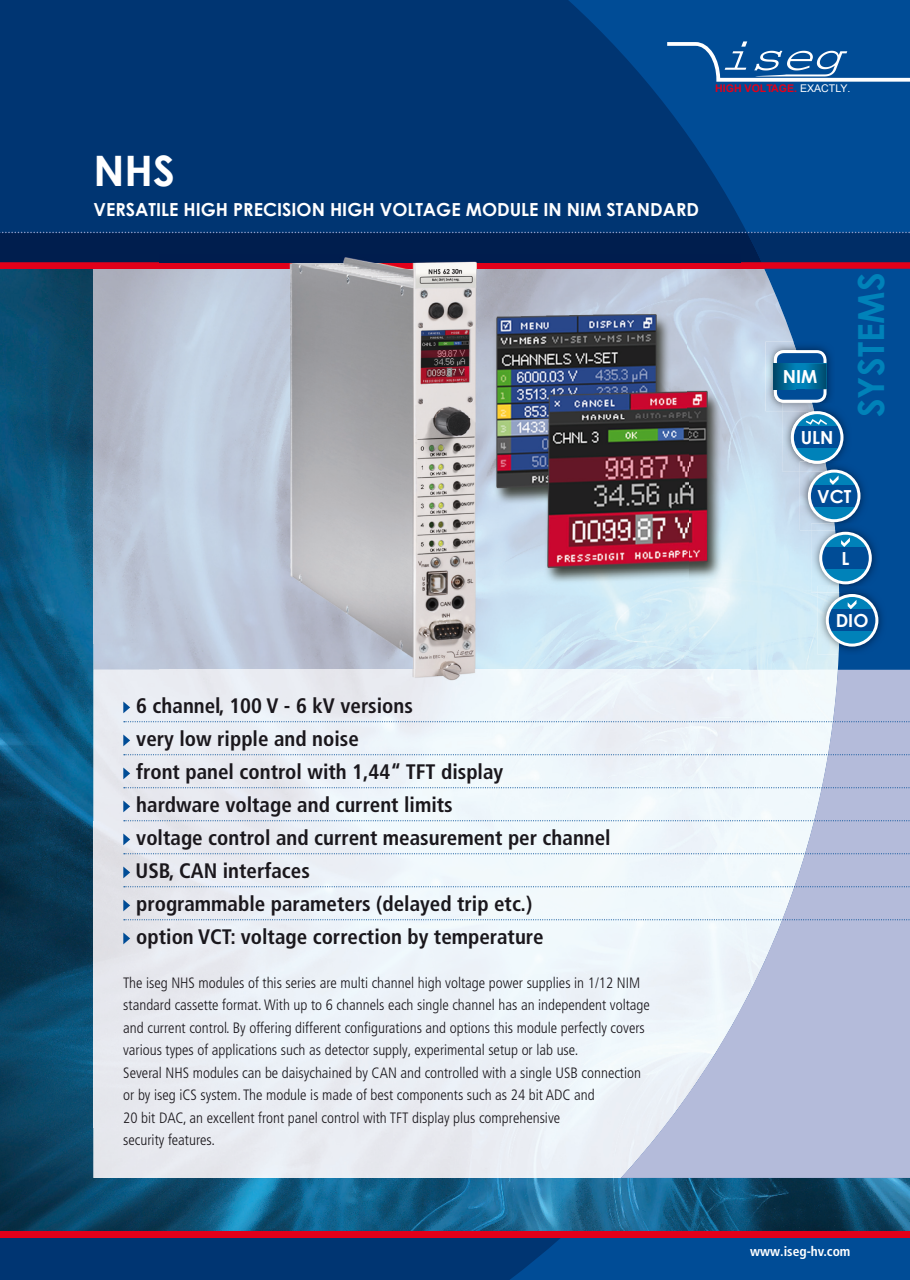
<style>
.page{position:relative;width:910px;height:1280px;background:#fff}
.page>*{position:absolute;margin:0;border:0;box-sizing:border-box;transform-origin:0 0}
.t1{font:700 42px "Century Gothic";color:#fff}
.t2{font:700 36px "Century Gothic";color:#0082b9}
.t3{font:700 condensed 21px/33px "Frutiger LT Pro";color:#1a171c}
.t4{font:700 18px "Century Gothic";color:#fff}
.t5{font:300 condensed 15px/22.5px "Frutiger LT Pro";color:#1a171c}
.t6{font:700 condensed 13.5px "Frutiger LT Pro";color:#fff}
.t7{font:700 10.65px "Arial";color:#e2001a}
.s1{font-weight:400;color:#fff}
</style>
<div class="page">
<img style="left:0;top:270px;width:910px;height:961px">
<div style="left:0;top:1237px;width:910px;height:43px;background:#004c96"></div>
<div style="left:0;top:0;width:910px;height:269px;background:#004c96"></div>
<img style="left:0;top:269px;width:94px;height:1px">
<div style="left:0;top:1237px;width:561px;height:43px;background:#003572"></div>
<svg style="left:0;top:0;width:747px;height:232px;background:#003775"></svg>
<img style="left:94px;top:269px;width:65px;height:401px">
<img style="left:144px;top:1178px;width:766px;height:1px">
<svg style="left:667px;top:41px;width:243px;height:41px"></svg>
<div style="left:0;top:262px;width:910px;height:7px;background:#e2001a"></div>
<svg style="left:0;top:232px;width:910px;height:30px;background:#022355"></svg>
<div style="left:0;top:1231px;width:910px;height:6px;background:#e2001a"></div>
<svg style="left:741px;top:269px;width:169px;height:401px;background:#5d91bf"></svg>
<img style="left:94px;top:670px;width:265px;height:457px">
<div style="left:359px;top:689px;width:262px;height:438px;background:#eef5fb"></div>
<div style="left:94px;top:1127px;width:527px;height:51px;background:#e9ebf1"></div>
<svg style="left:621px;top:670px;width:289px;height:508px;fill:#b4bbda"></svg>
<svg style="left:124px;top:721px;width:786px;height:1px"></svg>
<svg style="left:124px;top:754px;width:786px;height:1px"></svg>
<svg style="left:124px;top:787px;width:786px;height:1px"></svg>
<svg style="left:124px;top:820px;width:786px;height:1px"></svg>
<svg style="left:124px;top:853px;width:786px;height:1px"></svg>
<svg style="left:124px;top:886px;width:786px;height:1px"></svg>
<svg style="left:124px;top:919px;width:786px;height:1px"></svg>
<svg style="left:123px;top:701px;width:7px;height:12px"></svg>
<svg style="left:123px;top:734px;width:7px;height:12px"></svg>
<svg style="left:123px;top:767px;width:7px;height:12px"></svg>
<svg style="left:123px;top:800px;width:7px;height:12px"></svg>
<svg style="left:123px;top:833px;width:7px;height:12px"></svg>
<svg style="left:123px;top:866px;width:7px;height:12px"></svg>
<svg style="left:123px;top:899px;width:7px;height:12px"></svg>
<svg style="left:123px;top:932px;width:7px;height:12px"></svg>
<img style="left:765px;top:342px;width:28px;height:69px">
<img style="left:793px;top:342px;width:42px;height:61px">
<svg style="left:774px;top:350px;width:52px;height:53px;background:#307bac"></svg>
<svg style="left:774px;top:364px;width:21px;height:25px"></svg>
<img style="left:811px;top:530px;width:24px;height:62px">
<img style="left:835px;top:524px;width:45px;height:62px">
<svg style="left:821px;top:533px;width:49px;height:50px"></svg>
<div style="left:821px;top:547px;width:49px;height:22px;background:#004c96"></div>
<div style="left:819px;top:532px;width:53px;height:52px;border:3px solid #fff;border-radius:50%"></div>
<svg style="left:841px;top:538px;width:9px;height:9px"></svg>
<img style="left:818px;top:586px;width:68px;height:69px">
<img style="left:839px;top:586px;width:41px;height:6px">
<svg style="left:827px;top:595px;width:50px;height:50px"></svg>
<div style="left:827px;top:610px;width:50px;height:21px;background:#004c96"></div>
<div style="left:826px;top:594px;width:52px;height:53px;border:3px solid #fff;border-radius:50%"></div>
<svg style="left:848px;top:600px;width:8px;height:9px"></svg>
<img style="left:783px;top:403px;width:29px;height:69px">
<img style="left:835px;top:403px;width:17px;height:58px">
<img style="left:812px;top:403px;width:23px;height:8px">
<svg style="left:791px;top:411px;width:52px;height:53px;background:#3e83b4"></svg>
<img style="left:800px;top:472px;width:27px;height:58px">
<img style="left:827px;top:461px;width:42px;height:63px">
<img style="left:811px;top:524px;width:58px;height:6px">
<img style="left:800px;top:461px;width:25px;height:11px">
<img style="left:825px;top:461px;width:27px;height:11px">
<img style="left:807px;top:461px;width:21px;height:3px">
<svg style="left:809px;top:471px;width:50px;height:50px"></svg>
<div style="left:809px;top:485px;width:50px;height:21px;background:#004c96"></div>
<div style="left:808px;top:470px;width:52px;height:52px;border:3px solid #fff;border-radius:50%"></div>
<svg style="left:830px;top:475px;width:9px;height:10px"></svg>
<img style="left:159px;top:254px;width:582px;height:435px">
<p class="t7" style="left:715px;top:82px;width:137px">HIGH VOLTAGE. <span class="s1">EXACTLY.</span></p>
<h1 class="t1" style="left:94px;top:144px;width:83px">NHS</h1>
<p class="t4" style="left:94px;top:198px;width:607px">VERSATILE HIGH PRECISION HIGH VOLTAGE MODULE IN NIM STANDARD</p>
<p class="t4" style="left:783px;top:365px;width:36px">NIM</p>
<p class="t4" style="left:801px;top:426px;width:34px">ULN</p>
<h2 class="t2" style="left:848px;top:417px;width:146px;rotate:-90deg">SYSTEMS</h2>
<p class="t4" style="left:817px;top:485px;width:36px">VCT</p>
<p class="t4" style="left:841px;top:547px;width:9px">L</p>
<p class="t4" style="left:836px;top:609px;width:34px">DIO</p>
<p class="t3" style="left:136px;top:689px;width:477px">6 channel, 100 V - 6 kV versions<br>very low ripple and noise<br>front panel control with 1,44“ TFT display<br>hardware voltage and current limits<br>voltage control and current measurement per channel USB, CAN interfaces<br>programmable parameters (delayed trip etc.)<br>option VCT: voltage correction by temperature</p>
<p class="t5" style="left:123px;top:971px;width:528px">The iseg NHS modules of this series are multi channel high voltage power supplies in 1/12 NIM standard cassette format. With up to 6 channels each single channel has an independent voltage and current control. By offering different configurations and options this module perfectly covers various types of applications such as detector supply, experimental setup or lab use.<br>Several NHS modules can be daisychained by CAN and controlled with a single USB connection or by iseg iCS system. The module is made of best components such as 24 bit ADC and<br>20 bit DAC, an excellent front panel control with TFT display plus comprehensive<br>security features.</p>
<p class="t6" style="left:750px;top:1243px;width:102px">www.iseg-hv.com</p>
</div>
